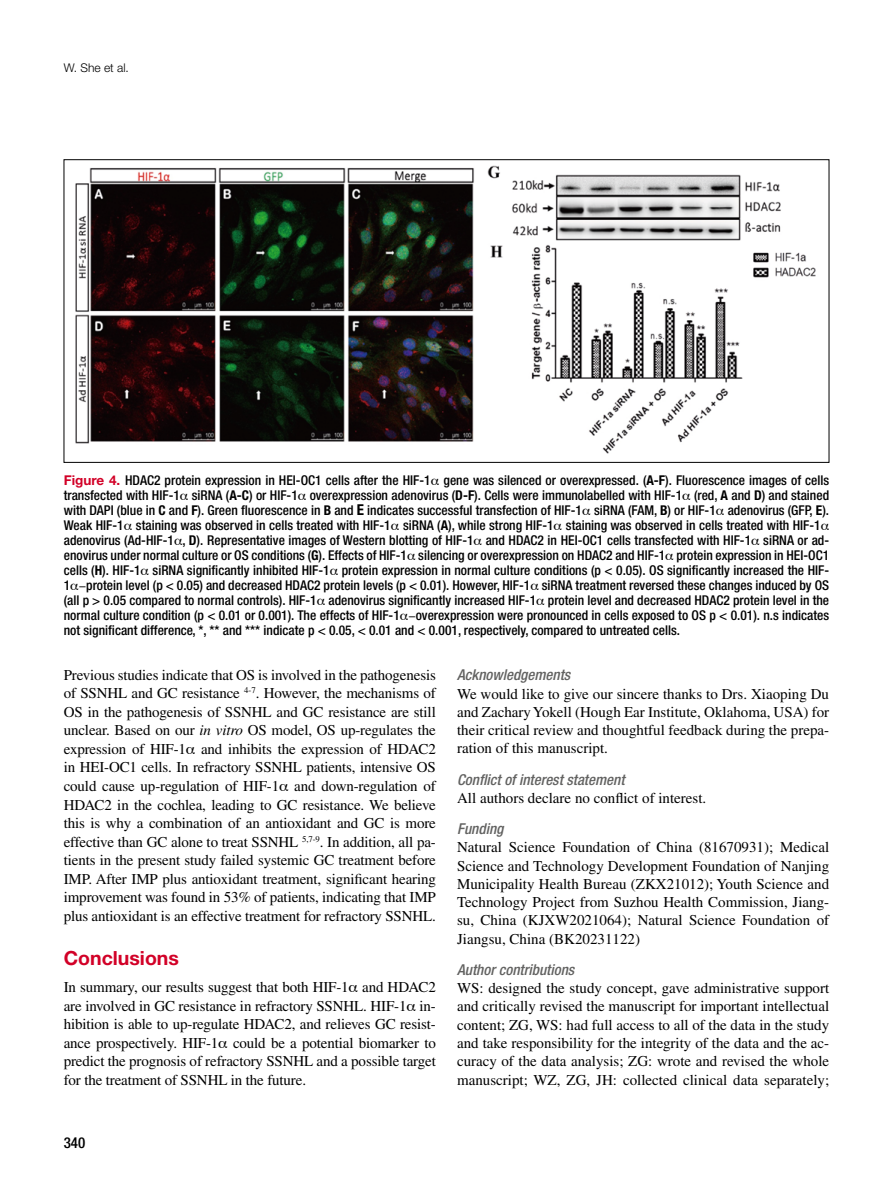
<style>
.page{position:relative;width:893px;height:1191px;background:#fff}
.page>*{position:absolute;margin:0;border:0;box-sizing:border-box;transform-origin:0 0}
.CAPITOLO{font:700 19.5px "Helvetica Neue LT Std";color:#d20027}
.TESTO_base{font:15px/18.5px "Times LT Std";color:#000;text-align:justify}
.DICITURE_FINALI{font:italic 500 condensed 15px "Helvetica Neue LT Std";color:#626261}
.t1{font:500 condensed 15px "Helvetica Neue LT Std";color:#000}
.FIG_didascalia{font:500 condensed 13.5px/15px "Helvetica Neue LT Std";color:#000}
.t2{font:300 12px "Helvetica Neue LT Std";color:#000}
.s1{font-weight:700;font-stretch:normal;color:#d20027}
.s2{font-weight:700}
.s3{font-weight:700;font-size:15px}
.s4{font-style:italic}
</style>
<div class="page">
<img style="left:75px;top:165px;width:741px;height:289px">
<p class="t2" style="left:64px;top:61px;width:67px">W. She et al.</p>
<p class="FIG_didascalia" style="left:64px;top:472px;width:767px"><span class="s1">Figure 4.</span> HDAC2 protein expression in HEI-OC1 cells after the HIF-1 gene was silenced or overexpressed. (<span class="s2">A-F</span>). Fluorescence images of cells transfected with HIF-1 siRNA (<span class="s2">A-C</span>) or HIF-1 overexpression adenovirus (<span class="s2">D-F</span>). Cells were immunolabelled with HIF-1 (red, <span class="s2">A</span> and <span class="s2">D</span>) and stained with DAPI (blue in <span class="s2">C</span> and <span class="s2">F</span>). Green fluorescence in <span class="s2">B</span> and <span class="s3">E</span> indicates successful transfection of HIF-1 siRNA (FAM, <span class="s2">B</span>) or HIF-1 adenovirus (GFP, <span class="s2">E</span>).<br>Weak HIF-1 staining was observed in cells treated with HIF-1 siRNA (<span class="s2">A</span>), while strong HIF-1 staining was observed in cells treated with HIF-1 adenovirus (Ad-HIF-1 , <span class="s2">D</span>). Representative images of Western blotting of HIF-1 and HDAC2 in HEI-OC1 cells transfected with HIF-1 siRNA or ad&shy;enovirus under normal culture or OS conditions (<span class="s2">G</span>). Effects of HIF-1 silencing or overexpression on HDAC2 and HIF-1 protein expression in HEI-OC1 cells (<span class="s2">H</span>). HIF-1 siRNA significantly inhibited HIF-1 protein expression in normal culture conditions (p &lt; 0.05). OS significantly increased the HIF-1 protein level (p &lt; 0.05) and decreased HDAC2 protein levels (p &lt; 0.01). However, HIF-1 siRNA treatment reversed these changes induced by OS (all p &gt; 0.05 compared to normal controls). HIF-1 adenovirus significantly increased HIF-1 protein level and decreased HDAC2 protein level in the normal culture condition (p &lt; 0.01 or 0.001). The effects of HIF-1 overexpression were pronounced in cells exposed to OS p &lt; 0.01). n.s indicates not significant difference, *, ** and *** indicate p &lt; 0.05, &lt; 0.01 and &lt; 0.001, respectively, compared to untreated cells.</p>
<p class="TESTO_base" style="left:64px;top:665px;width:374px">Previous studies indicate that OS is involved in the pathogenesis of SSNHL and GC resistance <sup>4-7</sup>. However, the mechanisms of OS in the pathogenesis of SSNHL and GC resistance are still unclear. Based on our <span class="s4">in vitro</span> OS model, OS up-regulates the expression of HIF-1 and inhibits the expression of HDAC2 in HEI-OC1 cells. In refractory SSNHL patients, intensive OS could cause up-regulation of HIF-1 and down-regulation of HDAC2 in the cochlea, leading to GC resistance. We believe this is why a combination of an antioxidant and GC is more effective than GC alone to treat SSNHL <sup>5,7-9</sup>. In addition, all pa&shy;tients in the present study failed systemic GC treatment before IMP. After IMP plus antioxidant treatment, significant hearing improvement was found in 53% of patients, indicating that IMP plus antioxidant is an effective treatment for refractory SSNHL.</p>
<p class="CAPITOLO" style="left:64px;top:946px;width:117px">Conclusions</p>
<p class="TESTO_base" style="left:64px;top:977px;width:374px">In summary, our results suggest that both HIF-1 and HDAC2 are involved in GC resistance in refractory SSNHL. HIF-1 in&shy;hibition is able to up-regulate HDAC2, and relieves GC resist&shy;ance prospectively. HIF-1 could be a potential biomarker to predict the prognosis of refractory SSNHL and a possible target for the treatment of SSNHL in the future.</p>
<p class="t1" style="left:64px;top:1134px;width:23px">340</p>
<p class="DICITURE_FINALI" style="left:457px;top:666px;width:115px">Acknowledgements</p>
<p class="TESTO_base" style="left:457px;top:684px;width:374px">We would like to give our sincere thanks to Drs. Xiaoping Du and Zachary Yokell (Hough Ear Institute, Oklahoma, USA) for their critical review and thoughtful feedback during the prepa&shy;ration of this manuscript.</p>
<p class="DICITURE_FINALI" style="left:457px;top:770px;width:169px">Conflict of interest statement</p>
<p class="TESTO_base" style="left:457px;top:788px;width:251px">All authors declare no conflict of interest.</p>
<p class="DICITURE_FINALI" style="left:457px;top:819px;width:48px">Funding</p>
<p class="TESTO_base" style="left:457px;top:838px;width:374px">Natural Science Foundation of China (81670931); Medical Science and Technology Development Foundation of Nanjing Municipality Health Bureau (ZKX21012); Youth Science and Technology Project from Suzhou Health Commission, Jiang&shy;su, China (KJXW2021064); Natural Science Foundation of Jiangsu, China (BK20231122)</p>
<p class="DICITURE_FINALI" style="left:457px;top:960px;width:119px">Author contributions</p>
<p class="TESTO_base" style="left:457px;top:979px;width:374px">WS: designed the study concept, gave administrative support and critically revised the manuscript for important intellectual content; ZG, WS: had full access to all of the data in the study and take responsibility for the integrity of the data and the ac&shy;curacy of the data analysis; ZG: wrote and revised the whole manuscript; WZ, ZG, JH: collected clinical data separately;</p>
</div>
